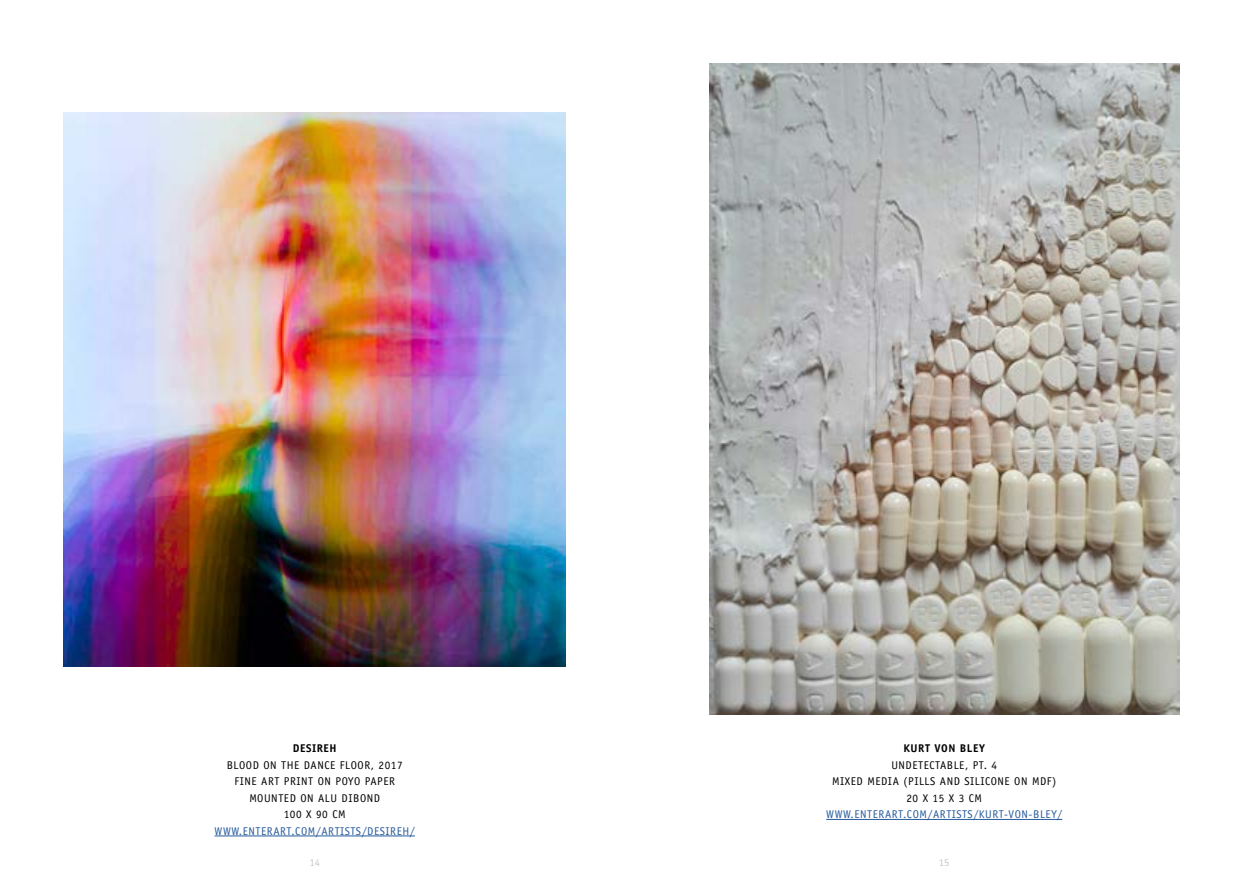
<style>
.page{position:relative;width:1259px;height:893px;background:#fff}
.page>*{position:absolute;margin:0;border:0;box-sizing:border-box;transform-origin:0 0}
.t1{font:11.25px/16.5px "Officina Sans Std";letter-spacing:.05em;color:#000;text-align:center}
.t2{font:11.25px "Officina Sans Std";letter-spacing:.05em;color:#275b9b}
.t3{font:700 11.25px "Officina Sans Std";letter-spacing:.05em;color:#000}
.t4{font:10.5px "Officina Sans Std";color:#c6c6c6}
</style>
<div class="page">
<hr style="left:826px;top:819px;width:236px;height:1px;background:#275b9b">
<img style="left:709px;top:64px;width:470px;height:650px">
<hr style="left:214px;top:836px;width:201px;height:1px;background:#275b9b">
<img style="left:64px;top:112px;width:502px;height:554px">
<p class="t3" style="left:293px;top:741px;width:45px">DESIREH</p>
<p class="t1" style="left:227px;top:757px;width:177px">BLOOD ON THE DANCE FLOOR, 2017<br>FINE ART PRINT ON POYO PAPER<br>MOUNTED ON ALU DIBOND<br>100 X 90 CM</p>
<p class="t2" style="left:214px;top:824px;width:202px">WWW.ENTERART.COM/ARTISTS/DESIREH/</p>
<p class="t3" style="left:903px;top:741px;width:83px">KURT VON BLEY</p>
<p class="t1" style="left:832px;top:757px;width:226px">UNDETECTABLE, PT. 4<br>MIXED MEDIA (PILLS AND SILICONE ON MDF)<br>20 X 15 X 3 CM</p>
<p class="t2" style="left:826px;top:808px;width:238px">WWW.ENTERART.COM/ARTISTS/KURT-VON-BLEY/</p>
<p class="t4" style="left:309px;top:856px;width:12px">14</p>
<p class="t4" style="left:939px;top:856px;width:12px">15</p>
</div>
